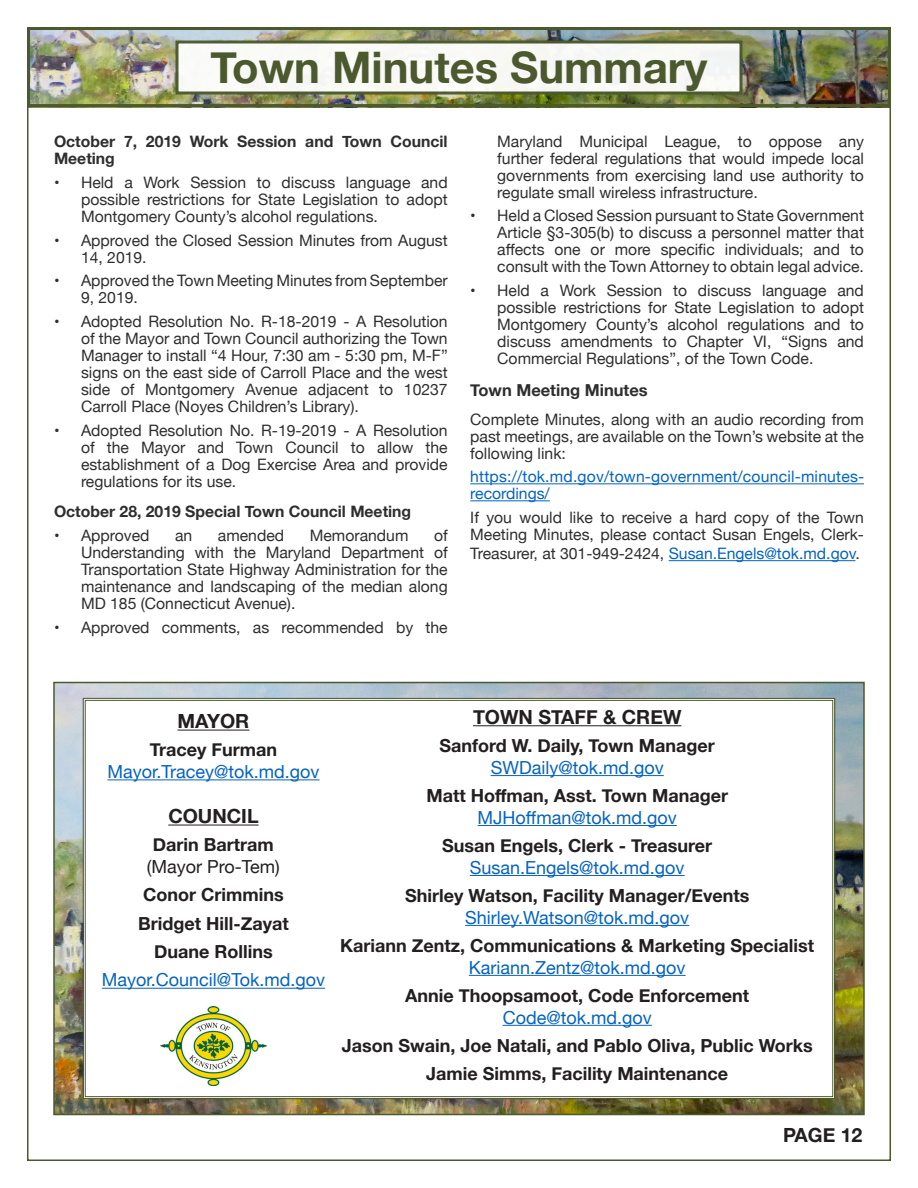
<style>
.page{position:relative;width:918px;height:1188px;background:#fff}
.page>*{position:absolute;margin:0;border:0;box-sizing:border-box;transform-origin:0 0}
.t1{font:700 43.5px "Helvetica Neue";color:#4c592e}
.t2{font:700 19.5px "Helvetica Neue";color:#231f20}
.t3{font:700 18px "Helvetica Neue";color:#231f20}
.t4{font:18px "Helvetica Neue";color:#0563c1}
.t5{font:18px "Helvetica Neue";color:#231f20}
.t6{font:700 16.5px "Helvetica Neue";color:#2e2e2e}
.t7{font:15.75px/17px "Helvetica Neue";color:#2e2e2e;text-align:justify}
.t8{font:700 15.75px/17px "Helvetica Neue";color:#2e2e2e}
.t9{font:15.75px/17px "Helvetica Neue";letter-spacing:.01em;color:#0563c1}
.s1{color:#0563c1}
</style>
<div class="page">
<img style="left:56px;top:685px;width:806px;height:427px">
<div style="left:53px;top:682px;width:812px;height:433px;border:2px solid #4c592e"></div>
<svg style="left:82px;top:697px;width:754px;height:403px"></svg>
<hr style="left:178px;top:730px;width:71px;height:1px;background:#231f20">
<hr style="left:107px;top:779px;width:213px;height:1px;background:#0563c1">
<hr style="left:168px;top:825px;width:91px;height:1px;background:#231f20">
<hr style="left:102px;top:988px;width:223px;height:1px;background:#0563c1">
<hr style="left:473px;top:725px;width:208px;height:1px;background:#231f20">
<hr style="left:491px;top:775px;width:173px;height:1px;background:#0563c1">
<hr style="left:478px;top:825px;width:199px;height:1px;background:#0563c1">
<hr style="left:470px;top:875px;width:215px;height:1px;background:#0563c1">
<hr style="left:465px;top:925px;width:224px;height:1px;background:#0563c1">
<hr style="left:469px;top:975px;width:217px;height:1px;background:#0563c1">
<hr style="left:503px;top:1025px;width:149px;height:1px;background:#0563c1">
<img style="left:161px;top:1007px;width:105px;height:79px">
<img style="left:31px;top:31px;width:856px;height:72px">
<div style="left:27px;top:27px;width:864px;height:80px;border:3px solid #4c592e"></div>
<div style="left:176px;top:41px;width:566px;height:54px;background:#f9f9f6;border:3px solid #4c592e"></div>
<hr style="left:470px;top:483px;width:394px;height:1px;background:#0563c1">
<hr style="left:470px;top:500px;width:80px;height:1px;background:#0563c1">
<hr style="left:669px;top:560px;width:186px;height:1px;background:#0563c1">
<p class="t1" style="left:211px;top:33px;width:498px">Town Minutes Summary</p>
<p class="t8" style="left:54px;top:133px;width:395px">October 7, 2019 Work Session and Town Council<br>Meeting</p>
<p class="t7" style="left:81px;top:175px;width:368px;text-indent:-27px">• Held a Work Session to discuss language and possible restrictions for State Legislation to adopt Montgomery County’s alcohol regulations.</p>
<p class="t7" style="left:81px;top:232px;width:368px;text-indent:-27px">• Approved the Closed Session Minutes from August<br>14, 2019.</p>
<p class="t7" style="left:81px;top:273px;width:368px;text-indent:-27px">• Approved the Town Meeting Minutes from September<br>9, 2019.</p>
<p class="t7" style="left:81px;top:314px;width:368px;text-indent:-27px">• Adopted Resolution No. R-18-2019 - A Resolution of the Mayor and Town Council authorizing the Town Manager to install “4 Hour, 7:30 am - 5:30 pm, M-F” signs on the east side of Carroll Place and the west side of Montgomery Avenue adjacent to 10237<br>Carroll Place (Noyes Children’s Library).</p>
<p class="t7" style="left:81px;top:423px;width:368px;text-indent:-27px">• Adopted Resolution No. R-19-2019 - A Resolution of the Mayor and Town Council to allow the establishment of a Dog Exercise Area and provide regulations for its use.</p>
<p class="t8" style="left:54px;top:504px;width:359px">October 28, 2019 Special Town Council Meeting</p>
<p class="t7" style="left:54px;top:528px;width:97px">• Approved</p>
<p class="t7" style="left:175px;top:528px;width:19px">an</p>
<p class="t7" style="left:218px;top:528px;width:68px">amended</p>
<p class="t7" style="left:310px;top:528px;width:100px">Memorandum</p>
<p class="t7" style="left:81px;top:528px;width:368px;text-indent:353px">of Understanding with the Maryland Department of Transportation State Highway Administration for the maintenance and landscaping of the median along MD 185 (Connecticut Avenue).</p>
<p class="t7" style="left:54px;top:620px;width:395px">• Approved comments, as recommended by the</p>
<p class="t7" style="left:497px;top:134px;width:368px">Maryland Municipal League, to oppose any further federal regulations that would impede local governments from exercising land use authority to regulate small wireless infrastructure.</p>
<p class="t7" style="left:497px;top:208px;width:368px;text-indent:-27px">• Held a Closed Session pursuant to State Government Article §3-305(b) to discuss a personnel matter that affects one or more specific individuals; and to consult with the Town Attorney to obtain legal advice.</p>
<p class="t7" style="left:497px;top:283px;width:368px;text-indent:-27px">• Held a Work Session to discuss language and possible restrictions for State Legislation to adopt Montgomery County’s alcohol regulations and to discuss amendments to Chapter VI, “Signs and Commercial Regulations”, of the Town Code.</p>
<p class="t6" style="left:470px;top:377px;width:179px">Town Meeting Minutes</p>
<p class="t7" style="left:470px;top:411px;width:395px">Complete Minutes, along with an audio recording from past meetings, are available on the Town’s website at the following link:</p>
<p class="t9" style="left:470px;top:469px;width:395px">https://tok.md.gov/town-government/council-minutes&shy;recordings/</p>
<p class="t7" style="left:470px;top:510px;width:395px">If you would like to receive a hard copy of the Town<br>Meeting Minutes, please contact Susan Engels, Clerk-</p>
<p class="t7" style="left:470px;top:546px;width:391px">Treasurer, at 301-949-2424, <span class="s1">Susan.Engels@tok.md.gov</span>.</p>
<p class="t2" style="left:178px;top:706px;width:73px">MAYOR</p>
<p class="t3" style="left:150px;top:736px;width:129px">Tracey Furman</p>
<p class="t4" style="left:107px;top:759px;width:214px">Mayor.Tracey@tok.md.gov</p>
<p class="t2" style="left:168px;top:801px;width:92px">COUNCIL</p>
<p class="t3" style="left:153px;top:831px;width:122px">Darin Bartram</p>
<p class="t5" style="left:147px;top:854px;width:135px">(Mayor Pro-Tem)</p>
<p class="t3" style="left:143px;top:881px;width:142px">Conor Crimmins</p>
<p class="t3" style="left:138px;top:909px;width:152px">Bridget Hill-Zayat</p>
<p class="t3" style="left:154px;top:938px;width:120px">Duane Rollins</p>
<p class="t4" style="left:102px;top:967px;width:225px">Mayor.Council@Tok.md.gov</p>
<p class="t2" style="left:473px;top:702px;width:210px">TOWN STAFF &amp; CREW</p>
<p class="t3" style="left:440px;top:732px;width:277px">Sanford W. Daily, Town Manager</p>
<p class="t4" style="left:491px;top:754px;width:175px">SWDaily@tok.md.gov</p>
<p class="t3" style="left:426px;top:782px;width:303px">Matt Hoffman, Asst. Town Manager</p>
<p class="t4" style="left:478px;top:804px;width:201px">MJHoffman@tok.md.gov</p>
<p class="t3" style="left:442px;top:832px;width:272px">Susan Engels, Clerk - Treasurer</p>
<p class="t4" style="left:470px;top:854px;width:216px">Susan.Engels@tok.md.gov</p>
<p class="t3" style="left:405px;top:881px;width:346px">Shirley Watson, Facility Manager/Events</p>
<p class="t4" style="left:465px;top:904px;width:226px">Shirley.Watson@tok.md.gov</p>
<p class="t3" style="left:340px;top:931px;width:475px">Kariann Zentz, Communications &amp; Marketing Specialist</p>
<p class="t4" style="left:469px;top:954px;width:218px">Kariann.Zentz@tok.md.gov</p>
<p class="t3" style="left:405px;top:981px;width:345px">Annie Thoopsamoot, Code Enforcement</p>
<p class="t4" style="left:503px;top:1004px;width:151px">Code@tok.md.gov</p>
<p class="t3" style="left:342px;top:1031px;width:472px">Jason Swain, Joe Natali, and Pablo Oliva, Public Works</p>
<p class="t3" style="left:426px;top:1060px;width:304px">Jamie Simms, Facility Maintenance</p>
<p class="t2" style="left:783px;top:1120px;width:81px">PAGE 12</p>
</div>
